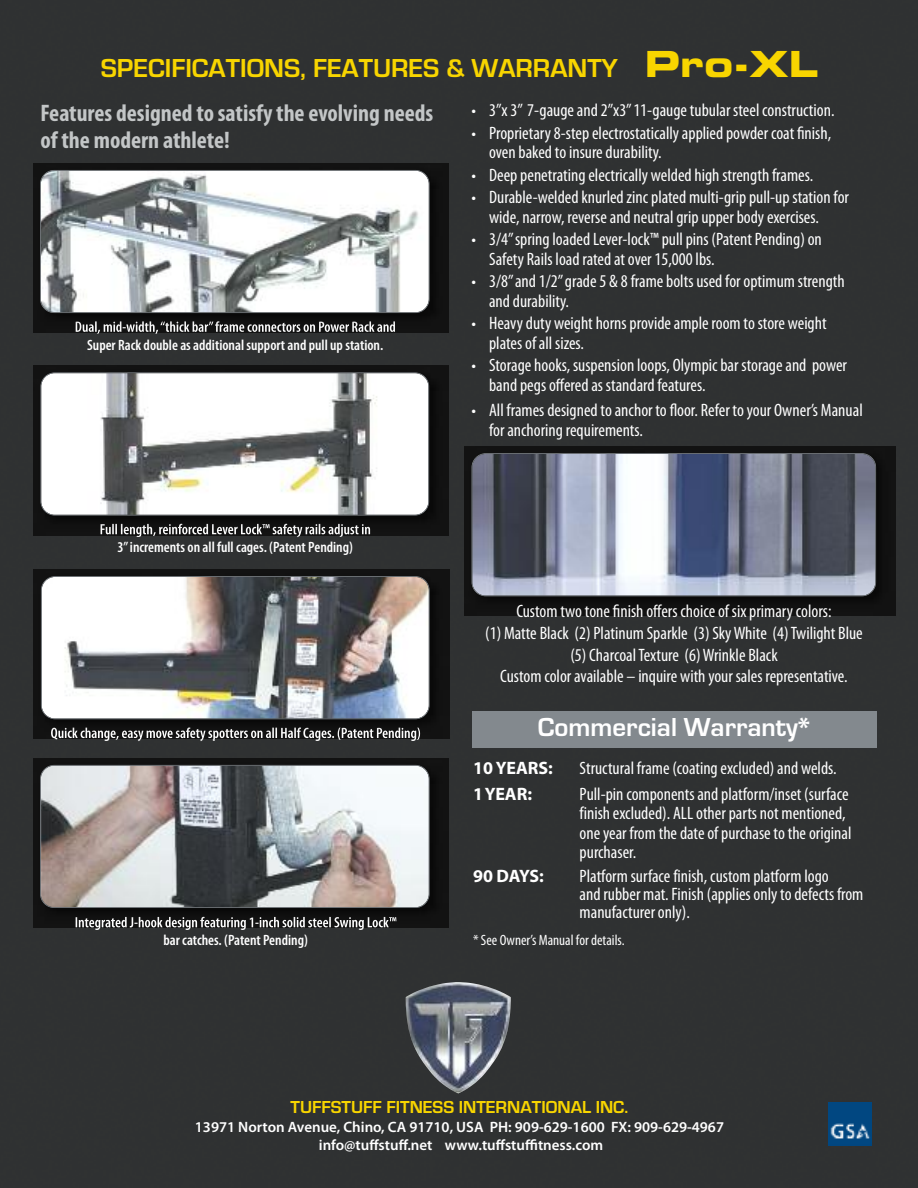
<style>
.page{position:relative;width:918px;height:1188px;background:#2f3132}
.page>*{position:absolute;margin:0;border:0;box-sizing:border-box;transform-origin:0 0}
.t1{font:700 27px "Eurostile";color:#f8d500}
.t2{font:700 27px "Eurostile";color:#fff}
.t3{font:700 condensed 24px/27px "Myriad Pro";color:#c3c6c7}
.t4{font:condensed 18px/19.5px "Myriad Pro";color:#fff}
.t5{font:700 18px "Eurostile";color:#f8d500}
.t6{font:700 18px "Myriad Pro";color:#fff}
.t7{font:600 condensed 15px "Myriad Pro";color:#fff}
.t8{font:600 15px/18px "Myriad Pro";color:#fff;text-align:center}
.t9{font:condensed 15px "Myriad Pro";color:#fff}
.s1{font-family:"Eurostile LT Std Bold Ex 2";font-weight:400;font-size:36px}
.s2{font-family:"Myriad Pro"}
</style>
<div class="page">
<div style="left:472px;top:711px;width:405px;height:37px;background:#83898e"></div>
<img style="left:828px;top:1102px;width:43px;height:44px">
<img style="left:406px;top:982px;width:105px;height:111px">
<img style="left:33px;top:163px;width:416px;height:170px">
<img style="left:76px;top:321px;width:82px;height:12px">
<img style="left:41px;top:171px;width:388px;height:141px;border-radius:14px">
<div style="left:40px;top:170px;width:390px;height:143px;border:2px solid #83898e;border-radius:14px"></div>
<img style="left:33px;top:366px;width:416px;height:169px">
<img style="left:101px;top:524px;width:89px;height:11px">
<img style="left:41px;top:373px;width:387px;height:142px;border-radius:14px">
<div style="left:40px;top:372px;width:389px;height:144px;border:2px solid #83898e;border-radius:14px"></div>
<img style="left:34px;top:569px;width:415px;height:170px">
<img style="left:51px;top:728px;width:82px;height:11px">
<img style="left:42px;top:577px;width:387px;height:142px;border-radius:14px">
<div style="left:41px;top:576px;width:389px;height:143px;border:2px solid #83898e;border-radius:14px"></div>
<div style="left:465px;top:446px;width:430px;height:170px;background:#111"></div>
<img style="left:472px;top:454px;width:403px;height:142px;border-radius:14px">
<div style="left:472px;top:453px;width:404px;height:143px;border:2px solid #83898e;border-radius:14px"></div>
<img style="left:33px;top:758px;width:416px;height:170px">
<img style="left:76px;top:917px;width:74px;height:11px">
<img style="left:41px;top:766px;width:388px;height:141px;border-radius:14px">
<div style="left:40px;top:765px;width:390px;height:143px;border:2px solid #83898e;border-radius:14px"></div>
<h1 class="t1" style="left:101px;top:52px;width:719px">SPECIFICATIONS, FEATURES &amp; WARRANTY <span class="s1">Pro-XL</span></h1>
<h2 class="t3" style="left:40px;top:102px;width:394px">Features designed to satisfy the evolving needs of the modern athlete!</h2>
<p class="t7" style="left:87px;top:339px;width:298px">Super Rack double as additional support and pull up station.</p>
<p class="t4" style="left:472px;top:102px;width:364px">• 3”x 3” 7-gauge and 2”x3”11-gauge tubular steel construction.</p>
<p class="t4" style="left:489px;top:125px;width:344px;text-indent:-18px">• Proprietary 8-step electrostatically applied powder coat finish, oven baked to insure durability.</p>
<p class="t4" style="left:472px;top:167px;width:343px">• Deep penetrating electrically welded high strength frames.</p>
<p class="t4" style="left:489px;top:189px;width:361px;text-indent:-18px">• Durable-welded knurled zinc plated multi-grip pull-up station for wide, narrow, reverse and neutral grip upper body exercises.</p>
<p class="t4" style="left:489px;top:231px;width:334px;text-indent:-18px">• 3/4”spring loaded Lever-lock™ pull pins (Patent Pending) on<br>Safety Rails load rated at over 15,000 lbs.</p>
<p class="t4" style="left:489px;top:273px;width:357px;text-indent:-18px">• 3/8”and 1/2”grade 5 &amp; 8 frame bolts used for optimum strength and durability.</p>
<p class="t4" style="left:489px;top:315px;width:339px;text-indent:-18px">• Heavy duty weight horns provide ample room to store weight plates of all sizes.</p>
<p class="t4" style="left:489px;top:357px;width:359px;text-indent:-18px">• Storage hooks, suspension loops, Olympic bar storage and power band pegs offered as standard features.</p>
<p class="t4" style="left:489px;top:402px;width:375px;text-indent:-18px">• All frames designed to anchor to floor. Refer to your Owner’s Manual for anchoring requirements.</p>
<p class="t7" style="left:117px;top:542px;width:237px">3”increments on all full cages. (Patent Pending)</p>
<p class="t7" style="left:163px;top:935px;width:146px">bar catches. (Patent Pending)</p>
<p class="t4" style="left:485px;top:602px;width:379px;line-height:21.6px;text-align:center">Custom two tone finish offers choice of six primary colors:<br>(1) Matte Black (2) Platinum Sparkle (3) SkyWhite (4)Twilight Blue (5) CharcoalTexture (6)Wrinkle Black<br>Custom color available – inquire with your sales representative.</p>
<h1 class="t2" style="left:538px;top:711px;width:274px">Commercial Warranty<span class="s2">*</span></h1>
<p class="t6" style="left:473px;top:762px;width:81px">10 YEARS:</p>
<p class="t4" style="left:580px;top:760px;width:259px">Structural frame (coating excluded) and welds.</p>
<p class="t6" style="left:473px;top:787px;width:61px">1YEAR:</p>
<p class="t4" style="left:580px;top:786px;width:273px">Pull-pin components and platform/inset (surface finish excluded). ALL other parts not mentioned, one year from the date of purchase to the original purchaser.</p>
<p class="t6" style="left:473px;top:870px;width:72px">90 DAYS:</p>
<p class="t4" style="left:580px;top:869px;width:285px;line-height:18px">Platform surface finish, custom platform logo<br>and rubber mat. Finish (applies only to defects from manufacturer only).</p>
<p class="t9" style="left:473px;top:935px;width:153px">* See Owner’s Manual for details.</p>
<p class="t5" style="left:291px;top:1096px;width:339px">TUFFSTUFF FITNESS INTERNATIONAL INC.</p>
<p class="t8" style="left:195px;top:1120px;width:531px">13971 Norton Avenue, Chino, CA 91710, USA PH: 909-629-1600 FX: 909-629-4967 info@tuffstuff.net www.tuffstuffitness.com</p>
</div>
